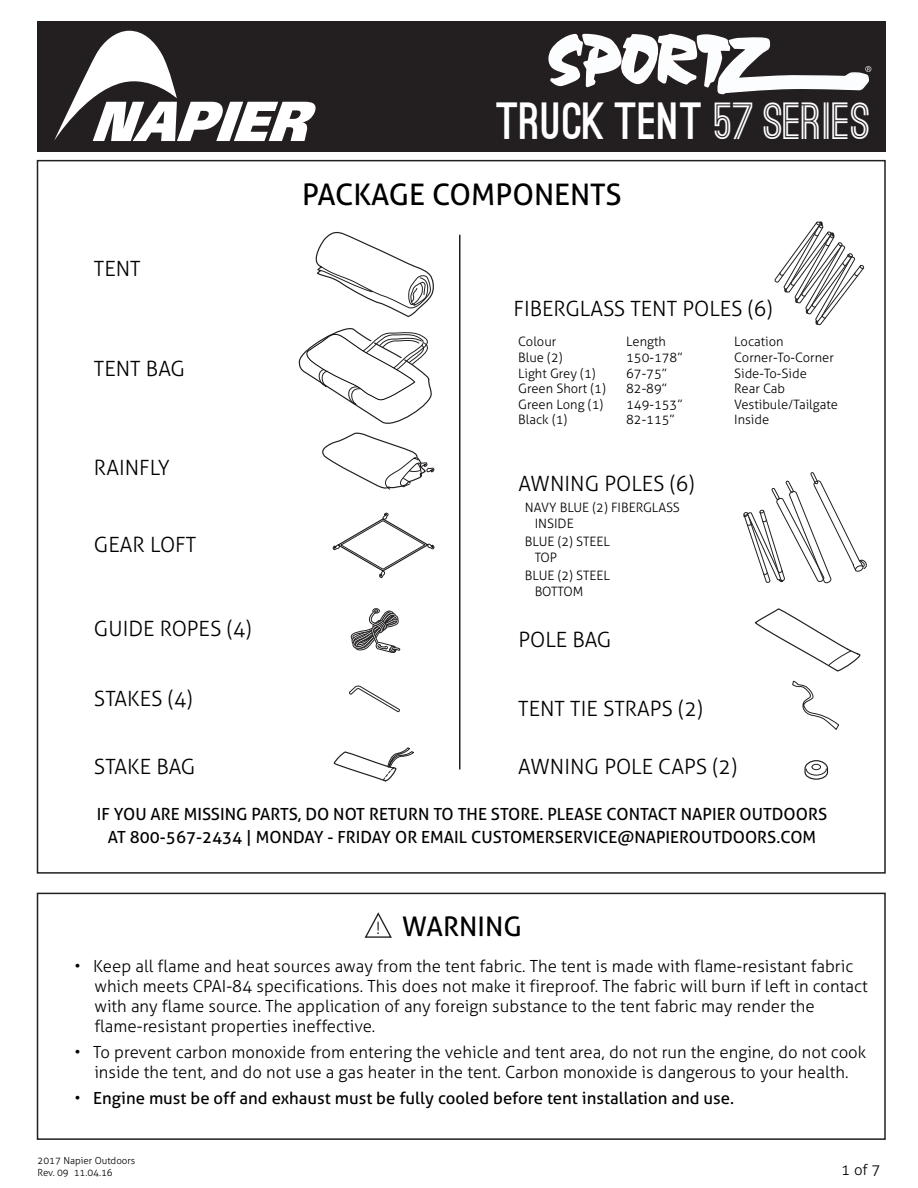
<style>
.page{position:relative;width:918px;height:1188px;background:#fff}
.page>*{position:absolute;margin:0;border:0;box-sizing:border-box;transform-origin:0 0}
.t1{font:900 49.5px "Ostrich Sans";letter-spacing:.02em;color:#fff}
.t2{font:29.7px "Aller";color:#000}
.t3{font:27px "Aller";color:#000}
.t4{font:300 21px "Aller";color:#000}
.t5{font:300 17.1px "Aller";color:#231f20}
.t6{font:300 16.8px/20.1px "Aller";color:#000}
.t7{font:16.8px/23.1px "Aller";color:#000;text-align:center}
.t8{font:300 15px "Aller";color:#000}
.t9{font:300 12.9px/15.6px "Aller";color:#000}
.t10{font:300 9.75px/12.8px "Aller";color:#000}
.s1{font-weight:700}
.s2{font-weight:300}
</style>
<div class="page">
<div style="left:37px;top:21px;width:849px;height:130px;background:#231f20"></div>
<div style="left:37px;top:893px;width:849px;height:247px;border:2px solid #231f20"></div>
<svg style="left:364px;top:912px;width:28px;height:26px"></svg>
<svg style="left:54px;top:31px;width:262px;height:110px"></svg>
<svg style="left:299px;top:328px;width:133px;height:96px"></svg>
<svg style="left:792px;top:680px;width:47px;height:50px"></svg>
<svg style="left:322px;top:432px;width:112px;height:58px"></svg>
<svg style="left:754px;top:608px;width:107px;height:64px"></svg>
<svg style="left:332px;top:512px;width:103px;height:66px"></svg>
<hr style="left:459px;top:235px;width:1px;height:535px;background:#231f20">
<svg style="left:350px;top:608px;width:51px;height:45px"></svg>
<svg style="left:349px;top:685px;width:51px;height:28px"></svg>
<svg style="left:333px;top:747px;width:81px;height:35px"></svg>
<svg style="left:804px;top:760px;width:25px;height:20px"></svg>
<svg style="left:743px;top:472px;width:124px;height:112px"></svg>
<svg style="left:548px;top:33px;width:323px;height:62px"></svg>
<svg style="left:315px;top:231px;width:119px;height:86px"></svg>
<svg style="left:774px;top:221px;width:91px;height:104px"></svg>
<h1 class="t1" style="left:496px;top:103px;width:376px">TRUCK TENT <span class="s1">57 SERIES</span></h1>
<p class="t4" style="left:94px;top:255px;width:48px">TENT</p>
<p class="t4" style="left:94px;top:355px;width:93px">TENT BAG</p>
<p class="t4" style="left:94px;top:454px;width:78px">RAINFLY</p>
<p class="t4" style="left:94px;top:531px;width:104px">GEAR LOFT</p>
<p class="t4" style="left:94px;top:615px;width:159px">GUIDE ROPES (4)</p>
<p class="t4" style="left:94px;top:686px;width:100px">STAKES (4)</p>
<h2 class="t2" style="left:302px;top:177px;width:321px">PACKAGE COMPONENTS</h2>
<p class="t4" style="left:513px;top:296px;width:261px">FIBERGLASS TENT POLES (6)</p>
<p class="t9" style="left:518px;top:334px;width:40px">Colour</p>
<p class="t9" style="left:626px;top:334px;width:41px">Length</p>
<p class="t9" style="left:734px;top:334px;width:51px">Location</p>
<p class="t9" style="left:518px;top:350px;width:46px">Blue (2)</p>
<p class="t9" style="left:626px;top:350px;width:58px">150-178”</p>
<p class="t9" style="left:734px;top:350px;width:101px">Corner-To-Corner</p>
<p class="t9" style="left:518px;top:365px;width:79px">Light Grey (1)</p>
<p class="t9" style="left:626px;top:365px;width:42px">67-75”</p>
<p class="t9" style="left:734px;top:365px;width:74px">Side-To-Side</p>
<p class="t9" style="left:518px;top:381px;width:89px">Green Short (1)</p>
<p class="t9" style="left:626px;top:381px;width:42px">82-89”</p>
<p class="t9" style="left:734px;top:381px;width:53px">Rear Cab</p>
<p class="t9" style="left:518px;top:396px;width:87px">Green Long (1)</p>
<p class="t9" style="left:626px;top:396px;width:58px">149-153”</p>
<p class="t9" style="left:734px;top:396px;width:105px">Vestibule/Tailgate</p>
<p class="t9" style="left:518px;top:412px;width:51px">Black (1)</p>
<p class="t9" style="left:626px;top:412px;width:50px">82-115”</p>
<p class="t9" style="left:734px;top:412px;width:37px">Inside</p>
<p class="t4" style="left:518px;top:470px;width:178px">AWNING POLES (6)</p>
<p class="t9" style="left:535px;top:500px;width:147px;text-indent:-10px">NAVY BLUE (2) FIBERGLASS<br>INSIDE</p>
<p class="t9" style="left:535px;top:534px;width:77px;text-indent:-10px">BLUE (2) STEEL<br>TOP</p>
<p class="t9" style="left:535px;top:568px;width:77px;text-indent:-10px">BLUE (2) STEEL<br>BOTTOM</p>
<p class="t4" style="left:518px;top:626px;width:95px">POLE BAG</p>
<p class="t4" style="left:518px;top:696px;width:186px">TENT TIE STRAPS (2)</p>
<p class="t4" style="left:94px;top:754px;width:103px">STAKE BAG</p>
<p class="t4" style="left:518px;top:754px;width:220px">AWNING POLE CAPS (2)</p>
<p class="t7" style="left:97px;top:802px;width:732px">IF YOU ARE MISSING PARTS, DO NOT RETURN TO THE STORE. PLEASE CONTACT NAPIER OUTDOORS<br>AT 800-567-2434 | MONDAY - FRIDAY OR EMAIL CUSTOMERSERVICE@NAPIEROUTDOORS.COM</p>
<p class="t5" style="left:376px;top:918px;width:6px">!</p>
<h3 class="t3" style="left:402px;top:910px;width:121px">WARNING</h3>
<p class="t6" style="left:94px;top:956px;width:775px;text-indent:-20px">• Keep all flame and heat sources away from the tent fabric. The tent is made with flame-resistant fabric which meets CPAI-84 specifications. This does not make it fireproof. The fabric will burn if left in contact with any flame source. The application of any foreign substance to the tent fabric may render the flame-resistant properties ineffective.</p>
<p class="t6" style="left:74px;top:1042px;width:793px;text-align:center">• To prevent carbon monoxide from entering the vehicle and tent area, do not run the engine, do not cook inside the tent, and do not use a gas heater in the tent. Carbon monoxide is dangerous to your health.</p>
<p class="t7" style="left:74px;top:1087px;width:661px"><span class="s2">•</span> Engine must be off and exhaust must be fully cooled before tent installation and use.</p>
<p class="t10" style="left:38px;top:1154px;width:99px">2017 Napier Outdoors<br>Rev. 09 11.04.16</p>
<p class="t8" style="left:841px;top:1161px;width:41px">1 of 7</p>
</div>
